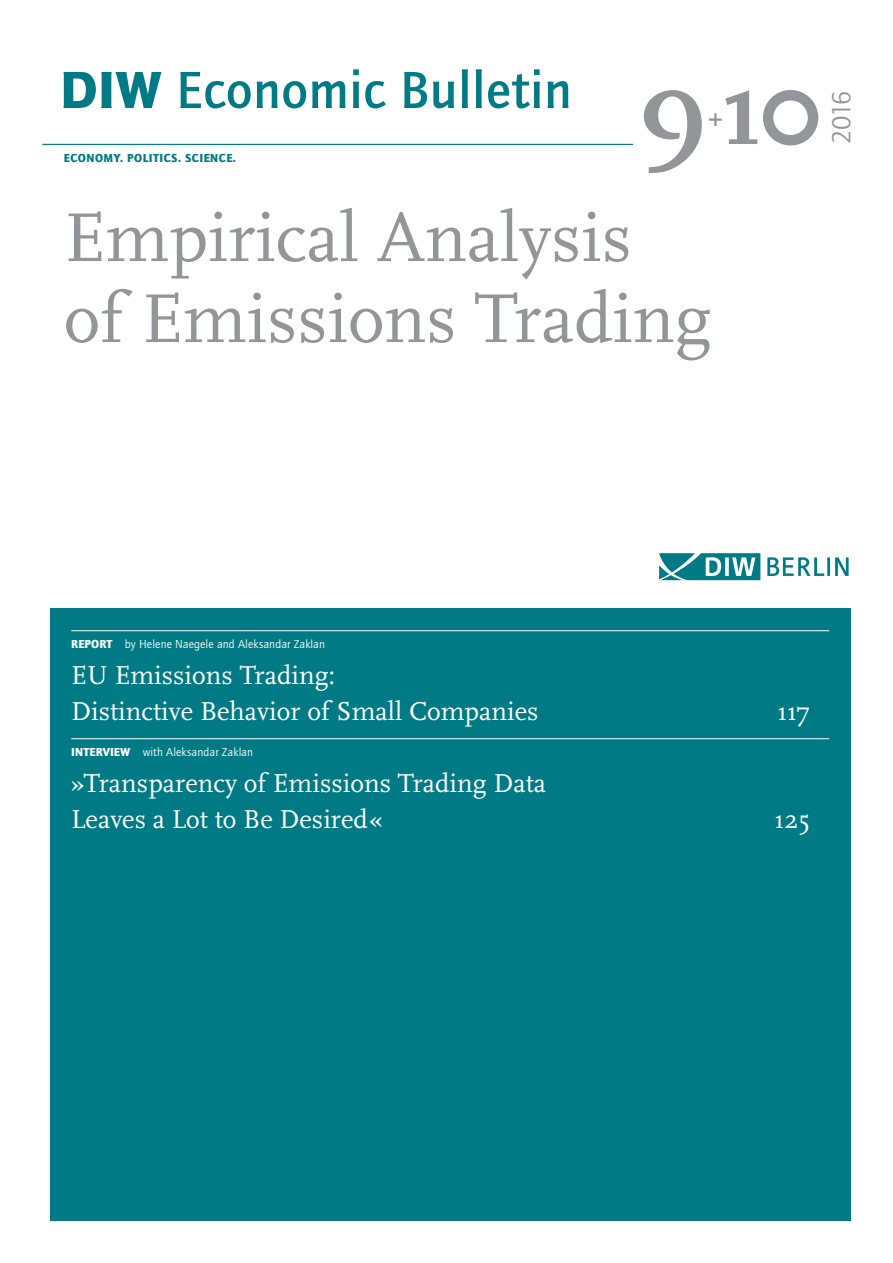
<style>
.page{position:relative;width:893px;height:1263px;background:#fff}
.page>*{position:absolute;margin:0;border:0;box-sizing:border-box;transform-origin:0 0}
.DIW-Titel-Nummer{font:700 114px "Scala Pro";color:#939598}
.DIW-Titel-Teaser{font:72px/81px "Scala Pro";color:#939598}
.t1{font:500 54px "Quay Sans ITC Std";letter-spacing:.01em;color:#007b85}
.DIW-IVZ-1{font:27px/36px "Scala Pro";color:#fff}
.DIW-Titel-Jahr{font:27px "Quay Sans ITC Std";color:#939598}
.DIW-Titel-Nummer-2{font:700 27px "Scala Pro";color:#939598}
.t2{font:12px "Quay Sans ITC Std";letter-spacing:.01em;color:#fff}
.t3{font:900 12px "Quay Sans ITC Std";letter-spacing:.04em;color:#007b85}
.s1{font-weight:900}
</style>
<div class="page">
<hr style="left:43px;top:144px;width:765px;height:1px;background:#007b85">
<svg style="left:767px;top:557px;width:82px;height:19px"></svg>
<svg style="left:659px;top:553px;width:101px;height:27px"></svg>
<div style="left:633px;top:90px;width:196px;height:63px;background:#fff"></div>
<div style="left:50px;top:608px;width:800px;height:612px;background:#007b85"></div>
<hr style="left:71px;top:630px;width:758px;height:1px;background:#fff">
<hr style="left:71px;top:738px;width:758px;height:1px;background:#fff">
<p class="t1" style="left:60px;top:58px;width:513px"><span class="s1">DIW</span> Economic Bulletin</p>
<p class="t3" style="left:64px;top:151px;width:174px">ECONOMY. POLITICS. SCIENCE.</p>
<p class="DIW-Titel-Nummer" style="left:638px;top:23px;width:188px">910</p>
<p class="DIW-Titel-Nummer-2" style="left:708px;top:97px;width:16px">+</p>
<p class="DIW-Titel-Jahr" style="left:826px;top:144px;width:55px;rotate:-90deg">2016</p>
<p class="DIW-Titel-Teaser" style="left:64px;top:194px;width:649px">Empirical Analysis<br>of Emissions Trading</p>
<p class="t2" style="left:71px;top:637px;width:255px"><span class="s1">REPORT</span> by Helene Naegele and Aleksandar Zaklan</p>
<p class="DIW-IVZ-1" style="left:71px;top:656px;width:469px">EU Emissions Trading:<br>Distinctive Behavior of Small Companies</p>
<p class="t2" style="left:71px;top:745px;width:183px"><span class="s1">INTERVIEW</span> with Aleksandar Zaklan</p>
<p class="DIW-IVZ-1" style="left:71px;top:764px;width:476px">»Transparency of Emissions Trading Data<br>Leaves a Lot to Be Desired«</p>
<p class="DIW-IVZ-1" style="left:777px;top:692px;width:34px">117</p>
<p class="DIW-IVZ-1" style="left:774px;top:800px;width:37px">125</p>
</div>
